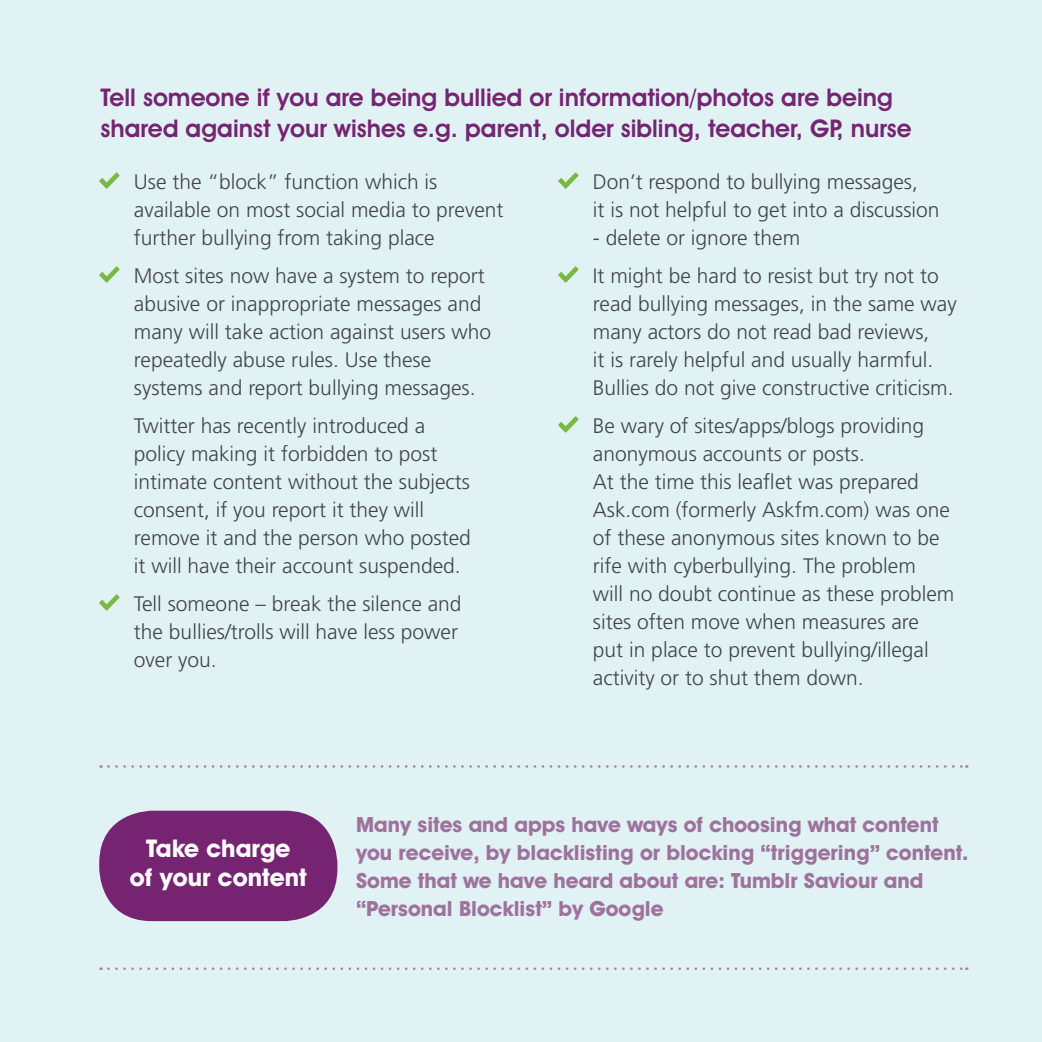
<style>
.page{position:relative;width:1042px;height:1042px;background:#e0f2f4}
.page>*{position:absolute;margin:0;border:0;box-sizing:border-box;transform-origin:0 0}
.t1{font:600 24.5px/31.5px "Avant Garde IT Cby BT";color:#762472}
.t2{font:700 24.5px/29.4px "Avant Garde IT Cby BT";color:#fff;text-align:center}
.t3{font:300 21px/28px "Frutiger LT";color:#434547}
.t4{font:700 21px/28px "Avant Garde IT Cby BT";color:#9e729c}
</style>
<div class="page">
<svg style="left:99px;top:172px;width:21px;height:17px"></svg>
<svg style="left:99px;top:266px;width:21px;height:17px"></svg>
<svg style="left:99px;top:594px;width:21px;height:17px"></svg>
<svg style="left:558px;top:172px;width:20px;height:17px"></svg>
<svg style="left:558px;top:266px;width:20px;height:17px"></svg>
<svg style="left:558px;top:416px;width:20px;height:17px"></svg>
<svg style="left:108px;top:765px;width:859px;height:3px"></svg>
<svg style="left:108px;top:967px;width:859px;height:3px"></svg>
<div style="left:99px;top:810px;width:238px;height:111px;background:#762472;border-radius:52px"></div>
<p class="t1" style="left:100px;top:81px;width:813px">Tell someone if you are being bullied or information/photos are being shared against your wishes e.g. parent, older sibling, teacher, GP, nurse</p>
<p class="t3" style="left:134px;top:168px;width:371px">Use the “block” function which is available on most social media to prevent further bullying from taking place</p>
<p class="t3" style="left:134px;top:262px;width:359px">Most sites now have a system to report abusive or inappropriate messages and many will take action against users who repeatedly abuse rules. Use these systems and report bullying messages.</p>
<p class="t3" style="left:134px;top:412px;width:338px">Twitter has recently introduced a policy making it forbidden to post intimate content without the subjects consent, if you report it they will remove it and the person who posted it will have their account suspended.</p>
<p class="t3" style="left:134px;top:590px;width:329px">Tell someone – break the silence and the bullies/trolls will have less power over you.</p>
<p class="t3" style="left:593px;top:168px;width:348px">Don’t respond to bullying messages,<br>it is not helpful to get into a discussion</p>
<p class="t3" style="left:593px;top:219px;width:347px;line-height:38px">- delete or ignore them<br>It might be hard to resist but try not to</p>
<p class="t3" style="left:593px;top:290px;width:365px">read bullying messages, in the same way many actors do not read bad reviews,<br>it is rarely helpful and usually harmful.<br>Bullies do not give constructive criticism.</p>
<p class="t3" style="left:593px;top:412px;width:363px">Be wary of sites/apps/blogs providing anonymous accounts or posts.<br>At the time this leaflet was prepared Ask.com (formerly Askfm.com) was one of these anonymous sites known to be rife with cyberbullying. The problem<br>will no doubt continue as these problem sites often move when measures are put in place to prevent bullying/illegal activity or to shut them down.</p>
<p class="t2" style="left:130px;top:833px;width:178px">Take charge<br>of your content</p>
<p class="t4" style="left:356px;top:810px;width:614px">Many sites and apps have ways of choosing what content you receive, by blacklisting or blocking “triggering” content.<br>Some that we have heard about are: Tumblr Saviour and “Personal Blocklist” by Google</p>
</div>
